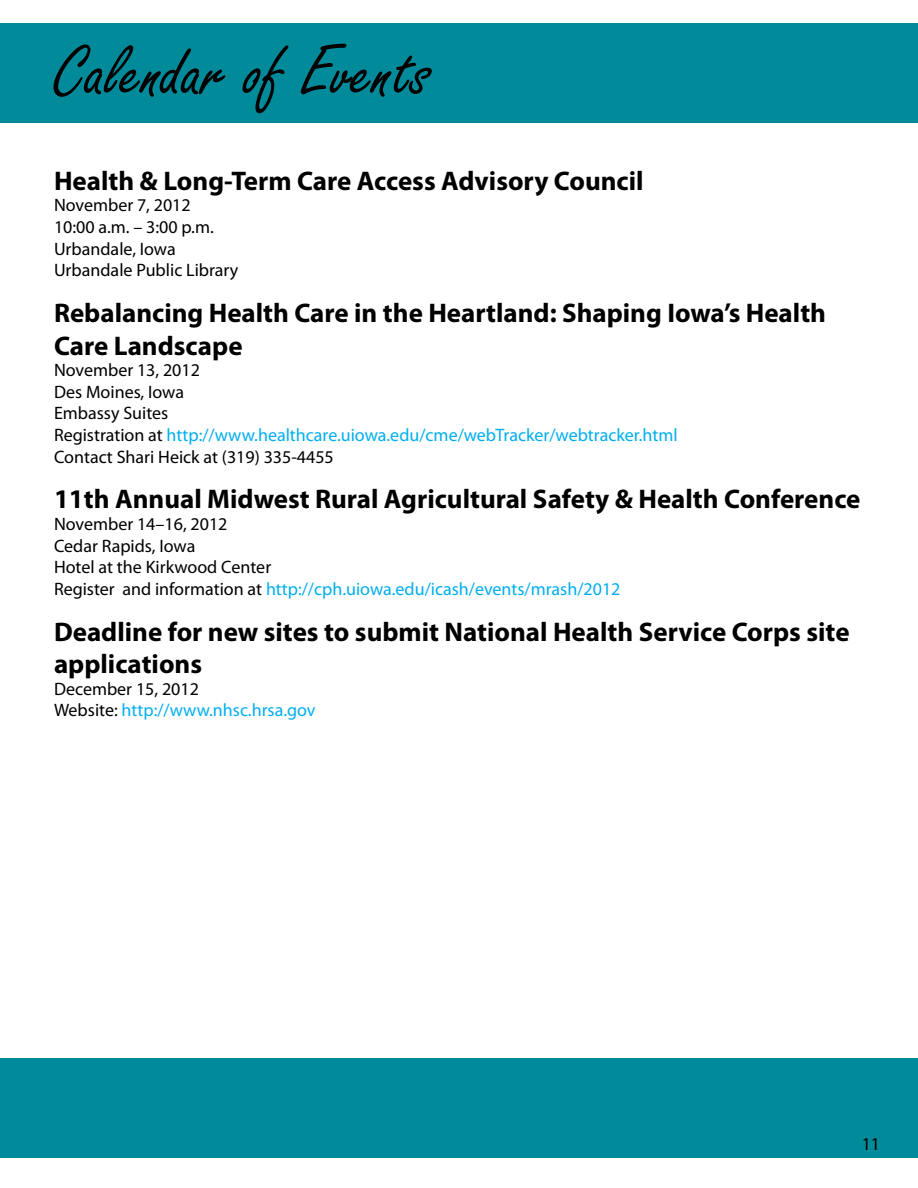
<style>
.page{position:relative;width:918px;height:1188px;background:#fff}
.page>*{position:absolute;margin:0;border:0;box-sizing:border-box;transform-origin:0 0}
.t1{font:76.5px "Freestyle Script";color:#000}
.t2{font:700 27px/32.4px "Myriad Pro";color:#000}
.t3{font:18px/21.6px "Myriad Pro";color:#000}
.t4{font:18px/21.6px "Myriad Pro";color:#00aeef}
.s1{color:#00aeef}
.s2{color:#000}
</style>
<div class="page">
<div style="left:0;top:24px;width:918px;height:99px;background:#008a9a"></div>
<div style="left:0;top:1058px;width:918px;height:100px;background:#008a9a"></div>
<h1 class="t1" style="left:54px;top:30px;width:379px">Calendar of Events</h1>
<h2 class="t2" style="left:54px;top:164px;width:591px">Health &amp; Long-Term Care Access Advisory Council</h2>
<p class="t3" style="left:54px;top:194px;width:186px">November 7, 2012<br>10:00 a.m. – 3:00 p.m.<br>Urbandale, Iowa<br>Urbandale Public Library</p>
<h2 class="t2" style="left:54px;top:296px;width:774px">Rebalancing Health Care in the Heartland: Shaping Iowa’s Health<br>Care Landscape</h2>
<p class="t3" style="left:54px;top:359px;width:625px">November 13, 2012<br>Des Moines, Iowa<br>Embassy Suites<br>Registration at <span class="s1">http://www.healthcare.uiowa.edu/cme/webTracker/webtracker.html </span>Contact Shari Heick at (319) 335-4455</p>
<h2 class="t2" style="left:54px;top:482px;width:808px">11th Annual Midwest Rural Agricultural Safety &amp; Health Conference</h2>
<p class="t3" style="left:54px;top:513px;width:568px">November 14–16, 2012<br>Cedar Rapids, Iowa<br>Hotel at the Kirkwood Center<br>Register and information at <span class="s1">http://cph.uiowa.edu/icash/events/mrash/2012</span></p>
<h2 class="t2" style="left:54px;top:615px;width:797px">Deadline for new sites to submit National Health Service Corps site applications</h2>
<p class="t4" style="left:54px;top:678px;width:263px"><span class="s2">December 15, 2012<br>Website:</span> http://www.nhsc.hrsa.gov</p>
<p class="t3" style="left:862px;top:1133px;width:20px">11</p>
</div>
